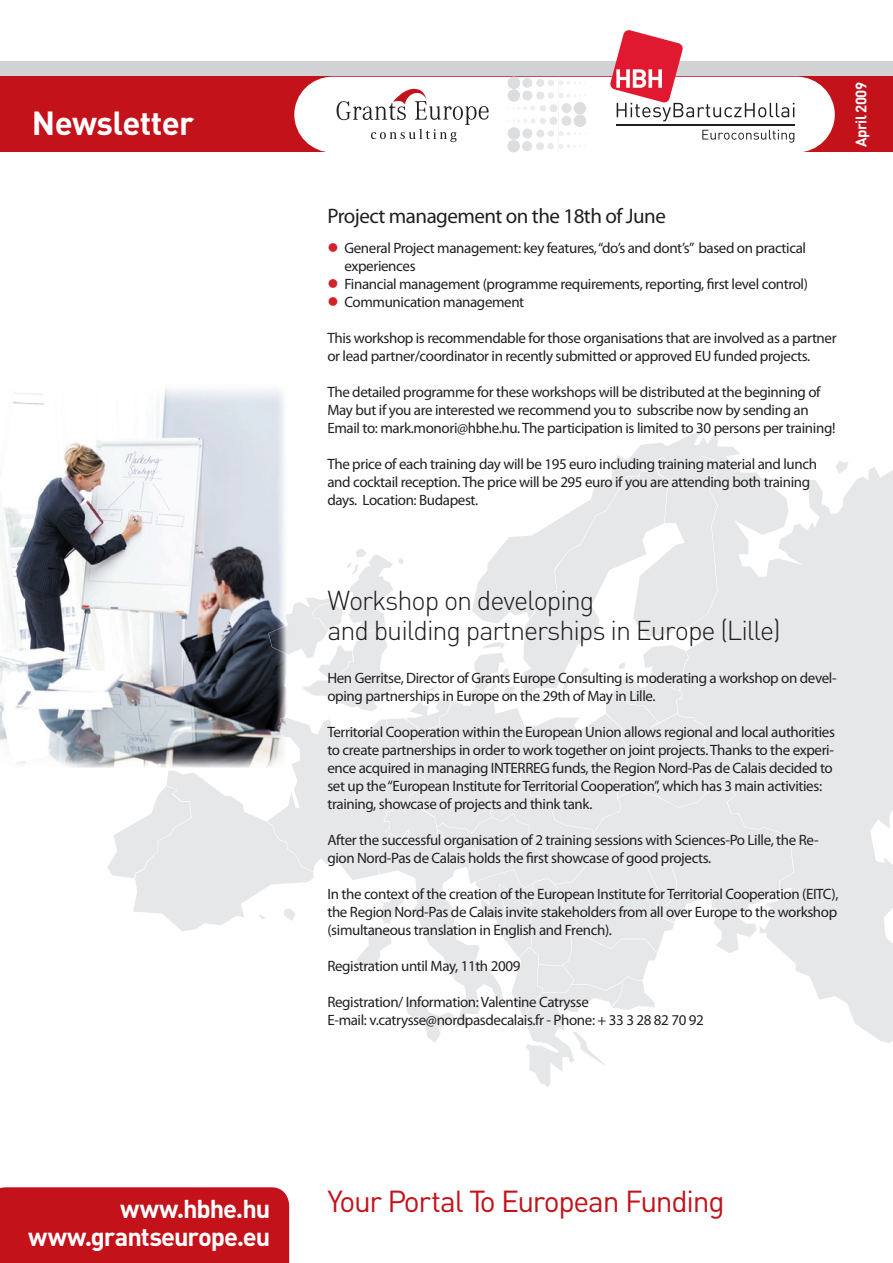
<style>
.page{position:relative;width:893px;height:1263px;background:#fff}
.page>*{position:absolute;margin:0;border:0;box-sizing:border-box;transform-origin:0 0}
.t1{font:700 33px "DINH";letter-spacing:-.02em;color:#fff}
.t2{font:30px "DIN H Regular";letter-spacing:-.045em;color:#c4121a}
.t3{font:300 27px/30px "DINH";letter-spacing:-.04em;color:#231f20}
.t4{font:25.5px/28.5px "DINH Bold Alternate";letter-spacing:-.04em;color:#fff;text-align:right}
.t5{font:21px "Myriad Pro";letter-spacing:-.025em;color:#231f20}
.t6{font:15px/18px "Myriad Pro";letter-spacing:-.025em;color:#231f20}
.t7{font:700 15px "DINH";letter-spacing:-.03em;color:#fff}
.s1{color:#d1232a}
</style>
<div class="page">
<div style="left:0;top:61px;width:893px;height:31px;background:#d1d2d4"></div>
<div style="left:0;top:77px;width:893px;height:75px;background:#c4121a"></div>
<svg style="left:294px;top:30px;width:541px;height:122px"></svg>
<svg style="left:794px;top:463px;width:99px;height:580px;background:#e9eaeb"></svg>
<svg style="left:618px;top:430px;width:122px;height:26px"></svg>
<svg style="left:107px;top:456px;width:687px;height:631px"></svg>
<div style="left:0;top:1187px;width:289px;height:76px;background:#c4121a"></div>
<img style="left:0;top:388px;width:292px;height:380px">
<img style="left:268px;top:611px;width:24px;height:44px">
<img style="left:278px;top:717px;width:14px;height:49px">
<h1 class="t1" style="left:32px;top:102px;width:164px">Newsletter</h1>
<p class="t7" style="left:851px;top:147px;width:67px;rotate:-90deg">April 2009</p>
<h3 class="t5" style="left:327px;top:204px;width:340px">Project management on the 18th of June</h3>
<p class="t6" style="left:344px;top:239px;width:463px;text-indent:-17px"><span class="s1">●</span> General Project management: key features, “do’s and dont’s” based on practical experiences</p>
<p class="t6" style="left:327px;top:275px;width:482px"><span class="s1">●</span> Financial management (programme requirements, reporting, first level control)</p>
<p class="t6" style="left:327px;top:293px;width:198px"><span class="s1">●</span> Communication management</p>
<p class="t6" style="left:327px;top:329px;width:511px">This workshop is recommendable for those organisations that are involved as a partner or lead partner/coordinator in recently submitted or approved EU funded projects.</p>
<p class="t6" style="left:327px;top:383px;width:510px">The detailed programme for these workshops will be distributed at the beginning of<br>May but if you are interested we recommend you to subscribe now by sending an<br>Email to: mark.monori@hbhe.hu. The participation is limited to 30 persons per training!</p>
<p class="t6" style="left:327px;top:455px;width:491px">The price of each training day will be 195 euro including training material and lunch and cocktail reception. The price will be 295 euro if you are attending both training days. Location: Budapest.</p>
<h3 class="t3" style="left:327px;top:585px;width:455px">Workshop on developing<br>and building partnerships in Europe (Lille)</h3>
<p class="t6" style="left:327px;top:669px;width:511px">Hen Gerritse, Director of Grants Europe Consulting is moderating a workshop on devel&shy;oping partnerships in Europe on the 29th of May in Lille.</p>
<p class="t6" style="left:327px;top:723px;width:509px">Territorial Cooperation within the European Union allows regional and local authorities to create partnerships in order to work together on joint projects. Thanks to the experi&shy;ence acquired in managing INTERREG funds, the Region Nord-Pas de Calais decided to set up the “European Institute for Territorial Cooperation”, which has 3 main activities: training, showcase of projects and think tank.</p>
<p class="t6" style="left:327px;top:831px;width:493px">After the successful organisation of 2 training sessions with Sciences-Po Lille, the Re&shy;gion Nord-Pas de Calais holds the first showcase of good projects.</p>
<p class="t6" style="left:327px;top:885px;width:513px;text-align:justify">In the context of the creation of the European Institute for Territorial Cooperation (EITC), the Region Nord-Pas de Calais invite stakeholders from all over Europe to the workshop (simultaneous translation in English and French).</p>
<p class="t6" style="left:327px;top:957px;width:194px">Registration until May, 11th 2009</p>
<p class="t6" style="left:327px;top:993px;width:378px">Registration/ Information: Valentine Catrysse<br>E-mail: v.catrysse@nordpasdecalais.fr - Phone: + 33 3 28 82 70 92</p>
<h3 class="t4" style="left:28px;top:1193px;width:244px">www.hbhe.hu www.grantseurope.eu</h3>
<h2 class="t2" style="left:327px;top:1182px;width:399px">Your Portal To European Funding</h2>
</div>
